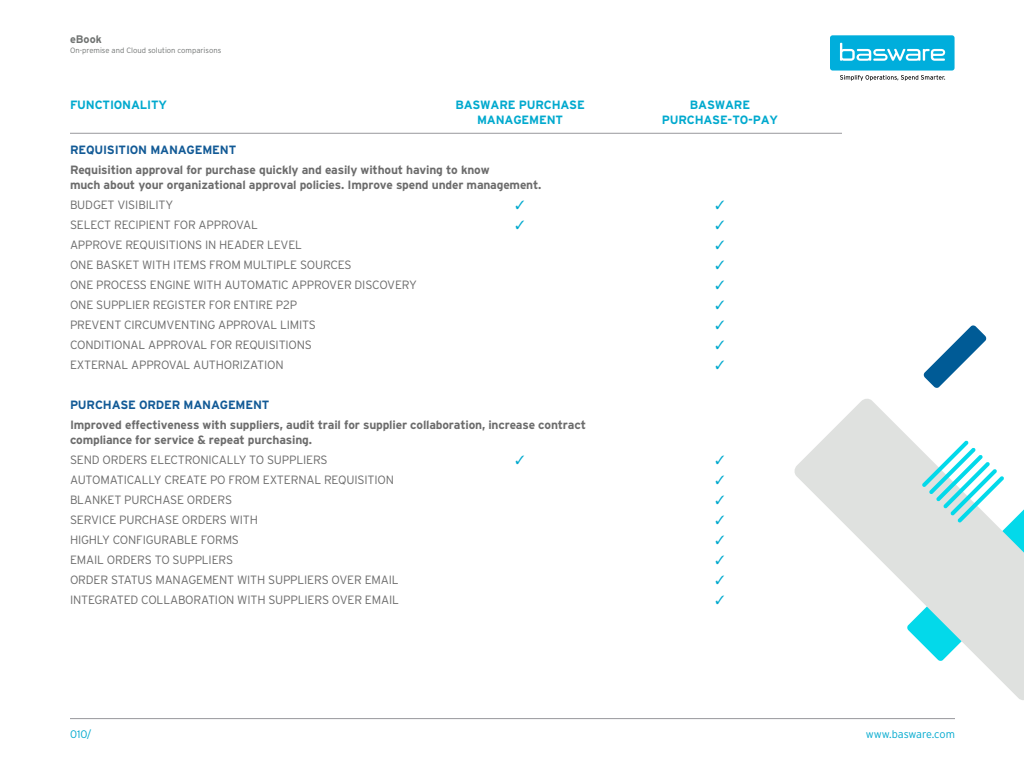
<style>
.page{position:relative;width:1024px;height:768px;background:#fff}
.page>*{position:absolute;margin:0;border:0;box-sizing:border-box;transform-origin:0 0}
.t1{font:300 12px "Interstate";letter-spacing:-.015em;color:#6c6c6c}
.t2{font:700 12px/15px "Interstate";letter-spacing:-.015em;color:#6c6c6c}
.t3{font:700 12px "Interstate";letter-spacing:-.015em;color:#00a9ce}
.t4{font:700 12px "Interstate";letter-spacing:-.015em;color:#125a96}
.t5{font:300 10.9px "Interstate";color:#00a9ce}
.t6{font:700 10.9px "Interstate";color:#707372}
.t7{font:300 7.7px "Interstate";color:#707372}
</style>
<div class="page">
<hr style="left:70px;top:718px;width:885px;height:1px;background:#98989c">
<div style="left:830px;top:35px;width:125px;height:36px;background:#00aedc;border-radius:3px"></div>
<svg style="left:840px;top:43px;width:105px;height:18px"></svg>
<svg style="left:840px;top:75px;width:105px;height:6px"></svg>
<hr style="left:70px;top:133px;width:772px;height:1px;background:#98989c">
<svg style="left:794px;top:399px;width:230px;height:301px"></svg>
<svg style="left:907px;top:399px;width:117px;height:262px"></svg>
<svg style="left:923px;top:325px;width:64px;height:63px"></svg>
<p class="t6" style="left:70px;top:33px;width:33px">eBook</p>
<p class="t7" style="left:70px;top:46px;width:153px">On-premise and Cloud solution comparisons</p>
<p class="t3" style="left:70px;top:98px;width:9px">FUN</p>
<p class="t3" style="left:95px;top:98px;width:74px">CTIONALITY</p>
<p class="t3" style="left:455px;top:98px;width:131px">BASWARE PU RCHASE</p>
<p class="t3" style="left:690px;top:98px;width:62px">BASWARE</p>
<p class="t3" style="left:477px;top:113px;width:74px">MANAGEMENTPU</p>
<p class="t3" style="left:678px;top:113px;width:101px">RCHASE-TO-PAY</p>
<p class="t4" style="left:70px;top:143px;width:159px">REQUISITION MANAGEMENT</p>
<p class="t2" style="left:70px;top:162px;width:473px">Requisition approval for purchase quickly and easily without having to know<br>much about your organizational approval policies. I mprove spend under management.</p>
<p class="t1" style="left:70px;top:198px;width:105px">BUDGET VISIBILITY</p>
<p class="t1" style="left:70px;top:218px;width:189px">SELECT RECIPIENT FOR APPROVAL</p>
<p class="t1" style="left:70px;top:238px;width:234px">APPROVE REQUISITIONS IN HEADER LEVEL</p>
<p class="t1" style="left:70px;top:258px;width:283px">ONE BASKET WITH ITEMS FROM MULTIPLE SOURCES</p>
<p class="t1" style="left:70px;top:278px;width:348px">ONE PROCESS ENGINE WITH AUTOMATIC APPROVER DISCOVERY</p>
<p class="t1" style="left:70px;top:298px;width:229px">ONE SUPPLIER REGISTER FOR ENTIRE P2P</p>
<p class="t1" style="left:70px;top:318px;width:248px">PREVENT CIRCUMVENTING APPROVAL LIMITS</p>
<p class="t1" style="left:70px;top:338px;width:244px">CONDITIONAL APPROVAL FOR REQUISITIONS</p>
<p class="t1" style="left:70px;top:358px;width:215px">EXTERNAL APPROVAL AUTHORIZATION</p>
<p class="t4" style="left:70px;top:398px;width:192px">PU RCHASE ORDER MANAGEMENT</p>
<p class="t2" style="left:70px;top:417px;width:517px">I mproved effectiveness with suppliers, audit trail for supplier collaboration, increase contract compliance for service &amp; repeat purchasing.</p>
<p class="t1" style="left:70px;top:453px;width:259px">SEND ORDERS ELECTRONICALLY TO SUPPLIERS</p>
<p class="t1" style="left:70px;top:473px;width:325px">AUTOMATICALLY CREATE PO FROM EXTERNAL REQUISITION</p>
<p class="t1" style="left:70px;top:493px;width:164px">BLANKET PURCHASE ORDERS</p>
<p class="t1" style="left:70px;top:513px;width:190px">SERVICE PURCHASE ORDERS WITH</p>
<p class="t1" style="left:70px;top:533px;width:171px">HIGHLY CONFIGURABLE FORMS</p>
<p class="t1" style="left:70px;top:553px;width:165px">EMAIL ORDERS TO SUPPLIERS</p>
<p class="t1" style="left:70px;top:573px;width:330px">ORDER STATUS MANAGEMENT WITH SUPPLIERS OVER EMAIL</p>
<p class="t1" style="left:70px;top:593px;width:331px">INTEGRATED COLLABORATION WITH SUPPLIERS OVER EMAIL</p>
<p class="t5" style="left:70px;top:728px;width:23px">010/</p>
<p class="t5" style="left:866px;top:728px;width:91px">www.basware.com</p>
</div>
